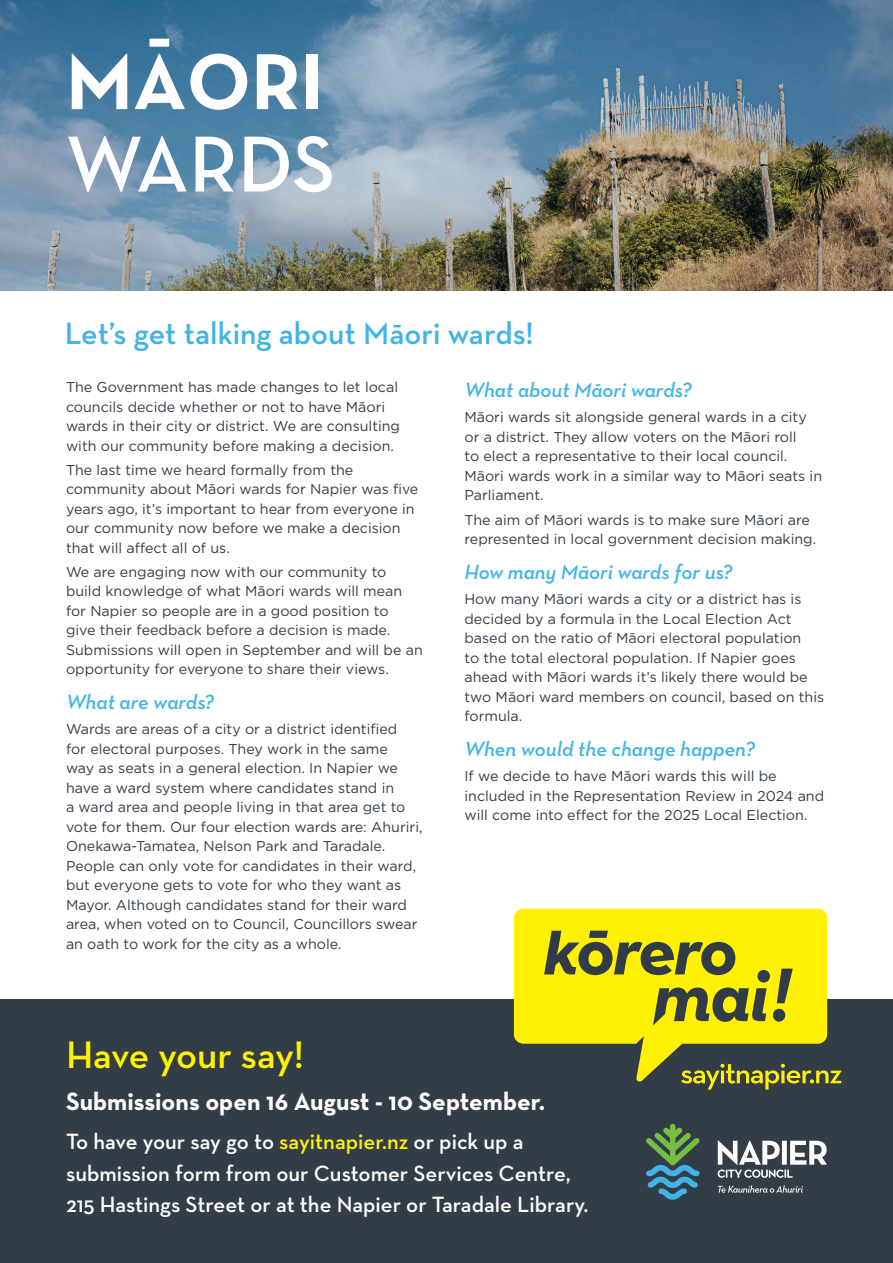
<style>
.page{position:relative;width:893px;height:1263px;background:#fff}
.page>*{position:absolute;margin:0;border:0;box-sizing:border-box;transform-origin:0 0}
.t1{font:700 80.7px/82.3px "Neutraface Text";color:#fff}
.Body{font:600 39px "Neutraface Text";letter-spacing:-.01em;color:#fff200}
.t2{font:600 31.5px "Neutraface Text";color:#41b4e5}
.Body-2{font:700 25.5px "Neutraface Text";color:#fff}
.Body-3{font:600 22.5px/31.5px "Neutraface Text";color:#fff}
.Question{font:italic 600 21px "Neutraface Text";color:#41b4e5}
.Body-4{font:14.25px/19.5px "Gotham";color:#323d47}
.s1{font-weight:600}
.s2{color:#fff101}
</style>
<div class="page">
<div style="left:0;top:999px;width:893px;height:264px;background:#323d47"></div>
<svg style="left:681px;top:1070px;width:161px;height:19px"></svg>
<svg style="left:514px;top:909px;width:313px;height:172px;fill:#fff101"></svg>
<div style="left:757px;top:970px;width:13px;height:12px;background:#323c47;border-radius:50%"></div>
<svg style="left:653px;top:987px;width:114px;height:38px"></svg>
<svg style="left:544px;top:931px;width:191px;height:44px;background:#9f9d21"></svg>
<svg style="left:773px;top:969px;width:20px;height:52px"></svg>
<svg style="left:646px;top:1124px;width:54px;height:76px"></svg>
<svg style="left:718px;top:1140px;width:109px;height:38px"></svg>
<svg style="left:718px;top:1185px;width:85px;height:8px"></svg>
<img style="left:0;top:0;width:893px;height:291px">
<p class="t1" style="left:66px;top:40px;width:271px">MĀORI<br><span class="s1">WARDS</span></p>
<p class="t2" style="left:65px;top:314px;width:471px">Let’s get talking about Māori wards!</p>
<p class="Body-4" style="left:66px;top:377px;width:336px">The Government has made changes to let local councils decide whether or not to have Māori wards in their city or district. We are consulting with our community before making a decision.</p>
<p class="Body-4" style="left:66px;top:459px;width:354px">The last time we heard formally from the community about Māori wards for Napier was five years ago, it’s important to hear from everyone in our community now before we make a decision that will affect all of us.</p>
<p class="Body-4" style="left:66px;top:561px;width:358px">We are engaging now with our community to build knowledge of what Māori wards will mean for Napier so people are in a good position to<br>give their feedback before a decision is made.<br>Submissions will open in September and will be an opportunity for everyone to share their views.</p>
<p class="Question" style="left:66px;top:688px;width:150px">What are wards?</p>
<p class="Body-4" style="left:66px;top:719px;width:358px">Wards are areas of a city or a district identified<br>for electoral purposes. They work in the same<br>way as seats in a general election. In Napier we have a ward system where candidates stand in<br>a ward area and people living in that area get to vote for them. Our four election wards are: Ahuriri, Onekawa-Tamatea, Nelson Park and Taradale.<br>People can only vote for candidates in their ward, but everyone gets to vote for who they want as Mayor. Although candidates stand for their ward area, when voted on to Council, Councillors swear an oath to work for the city as a whole.</p>
<p class="Question" style="left:464px;top:377px;width:229px">What about Māori wards?</p>
<p class="Body-4" style="left:464px;top:407px;width:359px">Māori wards sit alongside general wards in a city or a district. They allow voters on the Māori roll<br>to elect a representative to their local council.<br>Māori wards work in a similar way to Māori seats in Parliament.</p>
<p class="Body-4" style="left:464px;top:509px;width:353px">The aim of Māori wards is to make sure Māori are represented in local government decision making.</p>
<p class="Question" style="left:464px;top:558px;width:269px">How many Māori wards for us?</p>
<p class="Body-4" style="left:464px;top:589px;width:361px">How many Māori wards a city or a district has is decided by a formula in the Local Election Act based on the ratio of Māori electoral population<br>to the total electoral population. If Napier goes ahead with Māori wards it’s likely there would be two Māori ward members on council, based on this formula.</p>
<p class="Question" style="left:464px;top:735px;width:292px">When would the change happen?</p>
<p class="Body-4" style="left:464px;top:766px;width:361px">If we decide to have Māori wards this will be included in the Representation Review in 2024 and will come into effect for the 2025 Local Election.</p>
<p class="Body" style="left:66px;top:1031px;width:239px">Have your say!</p>
<p class="Body-2" style="left:66px;top:1085px;width:481px">Submissions open 16 August - 10 September.</p>
<p class="Body-3" style="left:66px;top:1126px;width:524px">To have your say go to <span class="s2">sayitnapier.nz</span> or pick up a submission form from our Customer Services Centre,<br>215 Hastings Street or at the Napier or Taradale Library.</p>
</div>
